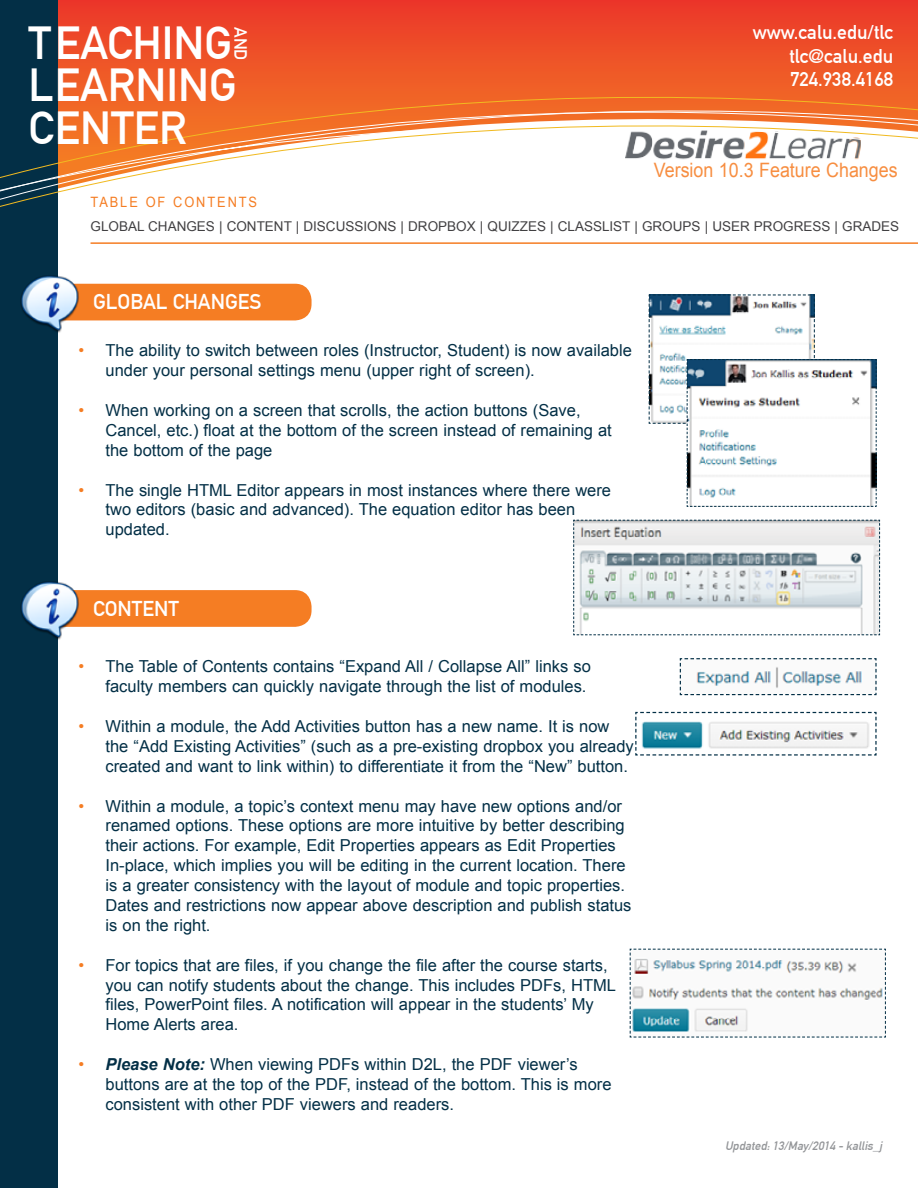
<style>
.page{position:relative;width:918px;height:1188px;background:#fff}
.page>*{position:absolute;margin:0;border:0;box-sizing:border-box;transform-origin:0 0}
.t1{font:45.3px "DIN Mittelschrift Std";color:#fff}
.t2{font:21px "DIN Mittelschrift Std";color:#fff}
.t3{font:19.8px "Arial";color:#f78e41;scale:.9 1}
.t4{font:19.5px "DIN Mittelschrift Std";color:#fff}
.t5{font:17.4px "DIN Mittelschrift Std";color:#fff}
.t6{font:16.5px/20px "Arial";color:#032f46}
.t7{font:14.25px "Arial";letter-spacing:.15em;color:#f57d23;scale:.9 1}
.t8{font:13.5px "Arial";color:#414042}
.t9{font:italic 12px "DIN Mittelschrift Std";color:#939598}
.s1{color:#f57d23}
.s2{font-weight:700;font-style:italic}
</style>
<div class="page">
<svg style="left:58px;top:0;width:860px;height:97px;background:#ed4d27"></svg>
<div style="left:0;top:0;width:58px;height:1188px;background:#032f46"></div>
<div style="left:44px;top:284px;width:268px;height:36px;background:#f57d23;border-radius:16px"></div>
<img style="left:20px;top:275px;width:62px;height:58px">
<svg style="left:648px;top:294px;width:229px;height:213px"></svg>
<svg style="left:573px;top:519px;width:307px;height:117px"></svg>
<svg style="left:679px;top:658px;width:198px;height:38px"></svg>
<svg style="left:635px;top:711px;width:242px;height:45px"></svg>
<svg style="left:629px;top:948px;width:257px;height:90px"></svg>
<div style="left:44px;top:590px;width:268px;height:37px;background:#f57d23;border-radius:16px"></div>
<img style="left:20px;top:581px;width:62px;height:59px">
<hr style="left:91px;top:242px;width:827px;height:2px;background:#f57d23">
<svg style="left:0;top:97px;width:918px;height:110px"></svg>
<p class="t1" style="left:28px;top:16px;width:205px">TEACHING</p>
<p class="t1" style="left:28px;top:59px;width:210px">LEARNING</p>
<p class="t1" style="left:28px;top:102px;width:160px">CENTER</p>
<p class="t5" style="left:251px;top:27px;width:35px;rotate:90deg">AND</p>
<p class="t4" style="left:753px;top:21px;width:142px">www.calu.edu/tlc</p>
<p class="t4" style="left:790px;top:45px;width:105px">tlc@calu.edu</p>
<p class="t4" style="left:790px;top:68px;width:104px">724.938.4168</p>
<p class="t3" style="left:654px;top:158px;width:272px">Version 10.3 Feature Changes</p>
<p class="t7" style="left:91px;top:193px;width:187px">TABLE OF CONTENTS</p>
<p class="t8" style="left:91px;top:217px;width:810px">GLOBAL CHANGES | CONTENT | DISCUSSIONS | DROPBOX | QUIZZES | CLASSLIST | GROUPS | USER PROGRESS | GRADES</p>
<p class="t2" style="left:93px;top:290px;width:170px">GLOBAL CHANGES</p>
<p class="t6" style="left:106px;top:341px;width:528px;text-indent:-27px"><span class="s1">•</span> The ability to switch between roles (Instructor, Student) is now available under your personal settings menu (upper right of screen).</p>
<p class="t6" style="left:106px;top:400px;width:508px;text-indent:-27px"><span class="s1">•</span> When working on a screen that scrolls, the action buttons (Save,<br>Cancel, etc.) float at the bottom of the screen instead of remaining at the bottom of the page</p>
<p class="t6" style="left:106px;top:480px;width:507px;text-indent:-27px"><span class="s1">•</span> The single HTML Editor appears in most instances where there were two editors (basic and advanced). The equation editor has been updated.</p>
<p class="t2" style="left:93px;top:596px;width:87px">CONTENT</p>
<p class="t6" style="left:79px;top:657px;width:514px;text-align:right"><span class="s1">•</span> The Table of Contents contains “Expand All / Collapse All” links so faculty members can quickly navigate through the list of modules.</p>
<p class="t6" style="left:106px;top:716px;width:530px;text-indent:-27px"><span class="s1">•</span> Within a module, the Add Activities button has a new name. It is now the “Add Existing Activities” (such as a pre-existing dropbox you already created and want to link within) to differentiate it from the “New” button.</p>
<p class="t6" style="left:106px;top:796px;width:527px;text-indent:-27px"><span class="s1">•</span> Within a module, a topic’s context menu may have new options and/or renamed options. These options are more intuitive by better describing their actions. For example, Edit Properties appears as Edit Properties In-place, which implies you will be editing in the current location. There is a greater consistency with the layout of module and topic properties.<br>Dates and restrictions now appear above description and publish status is on the right.</p>
<p class="t6" style="left:106px;top:955px;width:512px;text-indent:-27px"><span class="s1">•</span> For topics that are files, if you change the file after the course starts, you can notify students about the change. This includes PDFs, HTML files, PowerPoint files. A notification will appear in the students’ My Home Alerts area.</p>
<p class="t6" style="left:106px;top:1054px;width:508px;text-indent:-27px"><span class="s1">•</span> <span class="s2">Please Note:</span> When viewing PDFs within D2L, the PDF viewer’s buttons are at the top of the PDF, instead of the bottom. This is more consistent with other PDF viewers and readers.</p>
<p class="t9" style="left:725px;top:1138px;width:159px">Updated:13/May/2014 -kallis_j</p>
</div>
